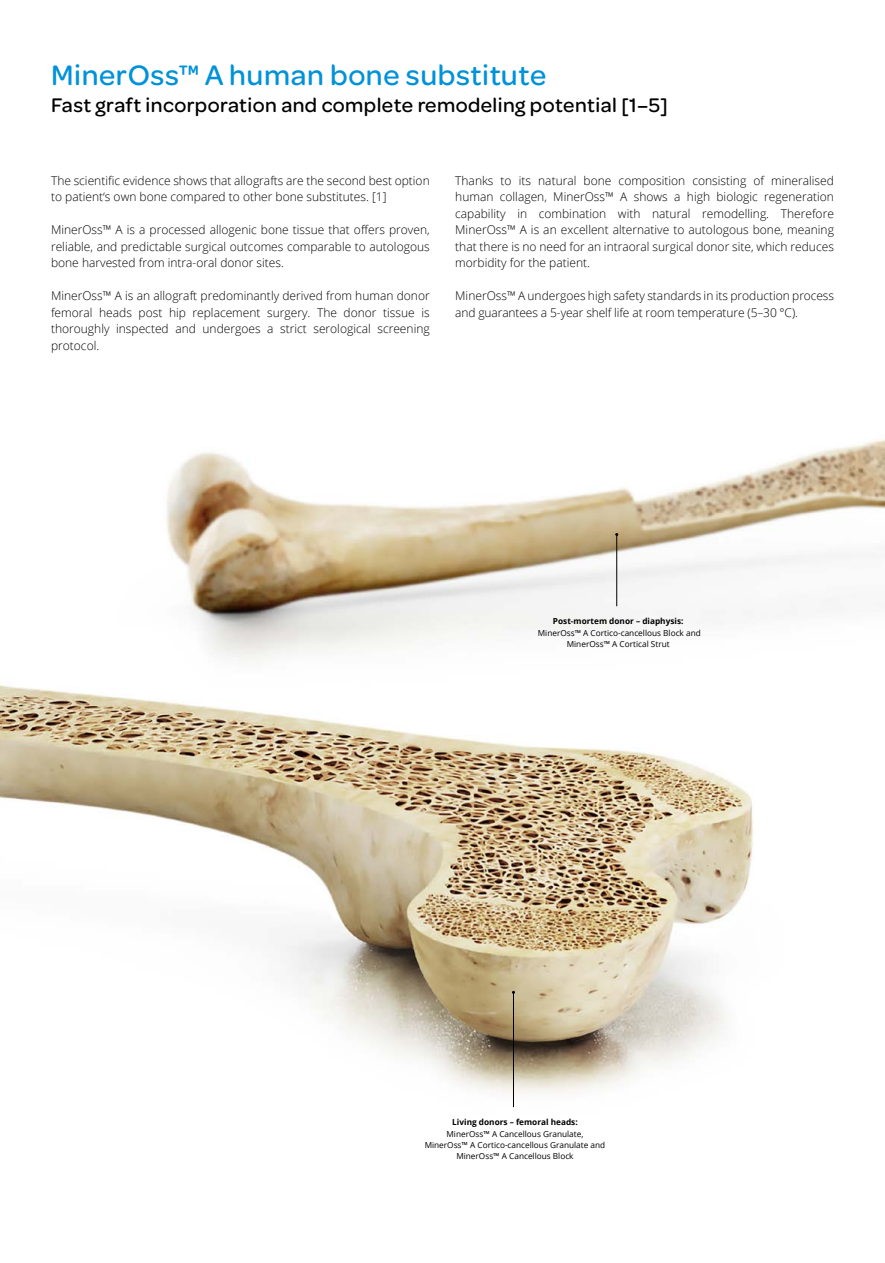
<style>
.page{position:relative;width:885px;height:1263px;background:#fff}
.page>*{position:absolute;margin:0;border:0;box-sizing:border-box;transform-origin:0 0}
.t1{font:500 30px "Omnes";letter-spacing:.02em;color:#0092d8}
.t2{font:500 21px "Omnes";letter-spacing:.02em;color:#000}
.t3{font:300 12px/16.5px "Open Sans";color:#000;text-align:justify}
.t4{font:8.25px/11.2px "Open Sans";color:#000;text-align:center}
.t5{font:700 8.25px "Open Sans";color:#000}
</style>
<div class="page">
<img style="left:0;top:439px;width:884px;height:669px">
<hr style="left:513px;top:992px;width:1px;height:115px;background:#000">
<hr style="left:616px;top:534px;width:1px;height:72px;background:#000">
<h1 class="t1" style="left:51px;top:54px;width:497px">MinerOss™ A human bone substitute</h1>
<h2 class="t2" style="left:51px;top:91px;width:618px">Fast graft incorporation and complete remodeling potential [1–5]</h2>
<p class="t3" style="left:51px;top:172px;width:380px">The scientific evidence shows that allografts are the second best option to patient‘s own bone compared to other bone substitutes. [1]</p>
<p class="t3" style="left:51px;top:221px;width:380px">MinerOss™ A is a processed allogenic bone tissue that offers proven, reliable, and predictable surgical outcomes comparable to autologous bone harvested from intra-oral donor sites.</p>
<p class="t3" style="left:51px;top:287px;width:380px">MinerOss™ A is an allograft predominantly derived from human donor femoral heads post hip replacement surgery. The donor tissue is thoroughly inspected and undergoes a strict serological screening protocol.</p>
<p class="t3" style="left:455px;top:172px;width:380px">Thanks to its natural bone composition consisting of mineralised human collagen, MinerOss™ A shows a high biologic regeneration capability in combination with natural remodelling. Therefore MinerOss™ A is an excellent alternative to autologous bone, meaning that there is no need for an intraoral surgical donor site, which reduces morbidity for the patient.</p>
<p class="t3" style="left:455px;top:287px;width:380px">MinerOss™ A undergoes high safety standards in its production process and guarantees a 5-year shelf life at room temperature (5–30 °C).</p>
<p class="t5" style="left:553px;top:616px;width:132px">Post-mortem donor – diaphysis:</p>
<p class="t4" style="left:537px;top:627px;width:164px">MinerOss™ A Cortico-cancellous Block and<br>MinerOss™ A Cortical Strut</p>
<p class="t5" style="left:452px;top:1116px;width:127px">Living donors – femoral heads:</p>
<p class="t4" style="left:424px;top:1128px;width:182px">MinerOss™ A Cancellous Granulate,<br>MinerOss™ A Cortico-cancellous Granulate and<br>MinerOss™ A Cancellous Block</p>
</div>
